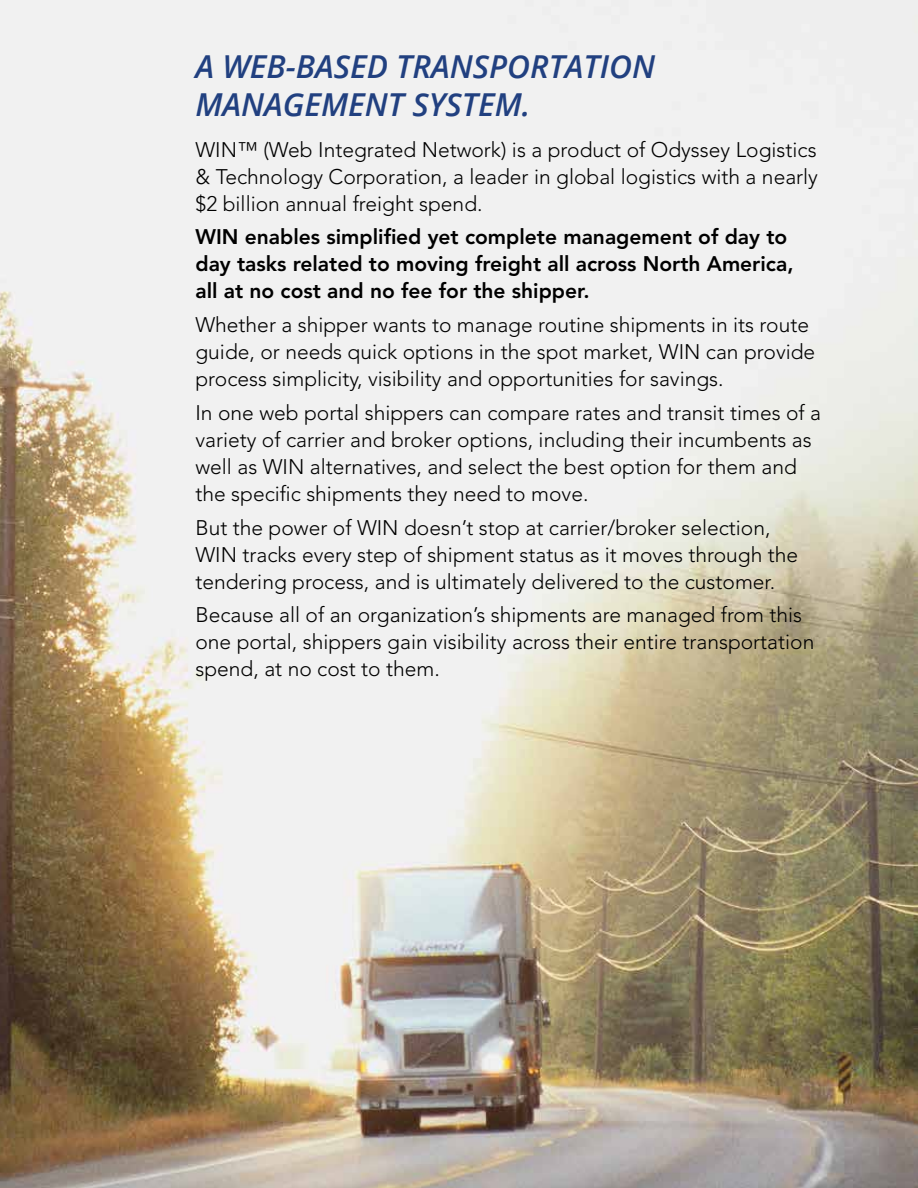
<style>
.page{position:relative;width:918px;height:1188px;background:#fff}
.page>*{position:absolute;margin:0;border:0;box-sizing:border-box;transform-origin:0 0}
.t1{font:italic 600 31.65px/38px "Open Sans";color:#214080}
.t2{font:300 21px/27px "Avenir LT Std";color:#000}
.t3{font:800 21px/27px "Avenir LT Std";color:#000}
</style>
<div class="page">
<img style="left:0;top:0;width:918px;height:1188px">
<h1 class="t1" style="left:195px;top:47px;width:461px">A WEB-BASED TRANSPORTATION<br>MANAGEMENT SYSTEM.</h1>
<p class="t2" style="left:195px;top:136px;width:624px;text-align:justify">WIN™ (Web Integrated Network) is a product of Odyssey Logistics &amp; Technology Corporation, a leader in global logistics with a nearly $2 billion annual freight spend.</p>
<p class="t3" style="left:195px;top:224px;width:600px">WIN enables simplified yet complete management of day to day tasks related to moving freight all across North America, all at no cost and no fee for the shipper.</p>
<p class="t2" style="left:195px;top:311px;width:621px">Whether a shipper wants to manage routine shipments in its route guide, or needs quick options in the spot market, WIN can provide process simplicity, visibility and opportunities for savings.</p>
<p class="t2" style="left:195px;top:399px;width:627px">In one web portal shippers can compare rates and transit times of a variety of carrier and broker options, including their incumbents as well as WIN alternatives, and select the best option for them and the specific shipments they need to move.</p>
<p class="t2" style="left:195px;top:514px;width:604px">But the power of WIN doesn’t stop at carrier/broker selection,<br>WIN tracks every step of shipment status as it moves through the tendering process, and is ultimately delivered to the customer.</p>
<p class="t2" style="left:195px;top:602px;width:620px">Because all of an organization’s shipments are managed from this one portal, shippers gain visibility across their entire transportation spend, at no cost to them.</p>
</div>
